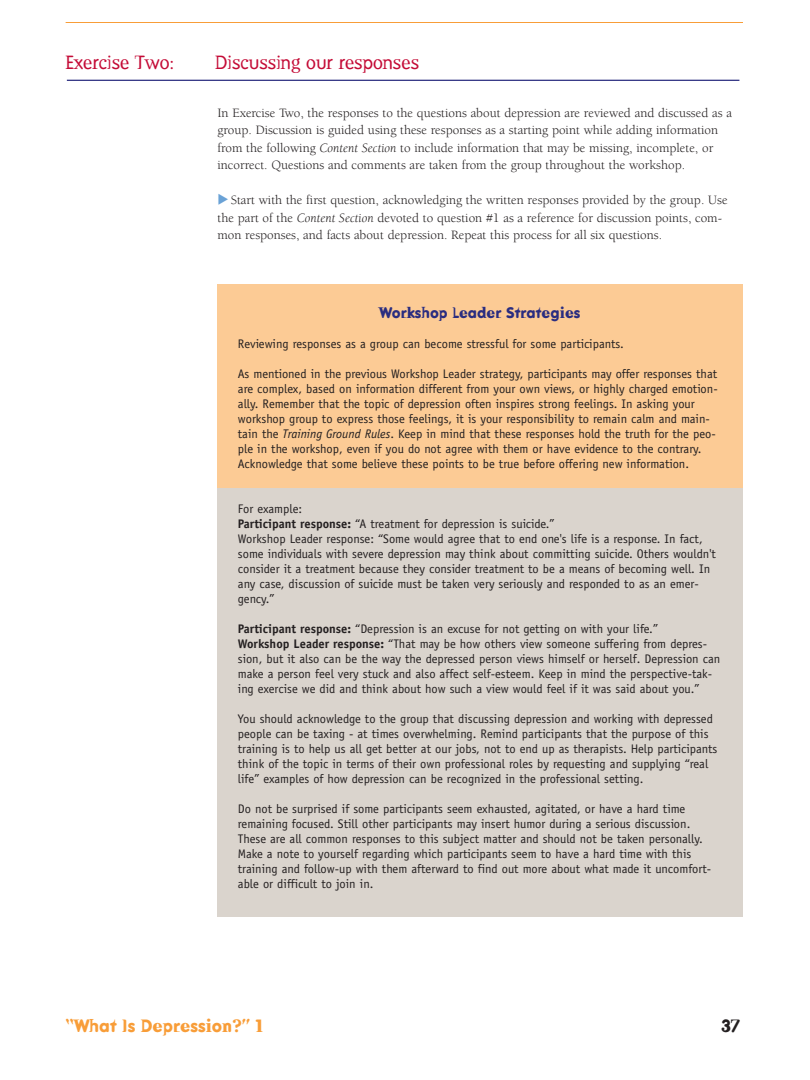
<style>
.page{position:relative;width:810px;height:1080px;background:#fff}
.page>*{position:absolute;margin:0;border:0;box-sizing:border-box;transform-origin:0 0}
.t1{font:18.75px "Dead History Roman";color:#c40c37}
.t2{font:700 17.5px "Dead History";color:#f89d38}
.t3{font:700 17.5px "Dead History";color:#231f20}
.t4{font:700 15px "Dead History";color:#2a2d80}
.t5{font:13.12px/17.5px "Berkeley";color:#231f20}
.t6{font:12.5px/15px "Officina Sans";color:#231f20}
.s1{font-style:italic}
.s2{font-weight:700}
</style>
<div class="page">
<div style="left:218px;top:291px;width:525px;height:626px;background:#dad4cd"></div>
<div style="left:218px;top:285px;width:525px;height:203px;background:#fccb95"></div>
<hr style="left:66px;top:22px;width:677px;height:1px;background:#f89d38">
<hr style="left:67px;top:80px;width:672px;height:1px;background:#2a2d80">
<h1 class="t1" style="left:66px;top:52px;width:111px">Exercise Two:</h1>
<h1 class="t1" style="left:215px;top:52px;width:205px">Discussing our responses</h1>
<p class="t5" style="left:218px;top:105px;width:516px">In Exercise Two, the responses to the questions about depression are reviewed and discussed as a group. Discussion is guided using these responses as a starting point while adding information from the following <span class="s1">Content Section</span> to include information that may be missing, incomplete, or incorrect. Questions and comments are taken from the group throughout the workshop.</p>
<p class="t5" style="left:218px;top:193px;width:512px;text-indent:13px">Start with the first question, acknowledging the written responses provided by the group. Use the part of the <span class="s1">Content Section</span> devoted to question #1 as a reference for discussion points, com&shy;mon responses, and facts about depression. Repeat this process for all six questions.</p>
<p class="t4" style="left:379px;top:304px;width:202px">Workshop Leader Strategies</p>
<p class="t6" style="left:238px;top:337px;width:387px">Reviewing responses as a group can become stressful for some participants.</p>
<p class="t6" style="left:238px;top:367px;width:481px">As mentioned in the previous Workshop Leader strategy, participants may offer responses that are complex, based on information different from your own views, or highly charged emotion&shy;ally. Remember that the topic of depression often inspires strong feelings. In asking your workshop group to express those feelings, it is your responsibility to remain calm and main&shy;tain the <span class="s1">Training Ground Rules</span>. Keep in mind that these responses hold the truth for the peo&shy;ple in the workshop, even if you do not agree with them or have evidence to the contrary.<br>Acknowledge that some believe these points to be true before offering new information.</p>
<p class="t6" style="left:238px;top:502px;width:479px">For example:<br><span class="s2">Participant response:</span> “A treatment for depression is suicide.”<br>Workshop Leader response: “Some would agree that to end one's life is a response. In fact, some individuals with severe depression may think about committing suicide. Others wouldn't consider it a treatment because they consider treatment to be a means of becoming well. In any case, discussion of suicide must be taken very seriously and responded to as an emer&shy;gency.”</p>
<p class="t6" style="left:238px;top:622px;width:484px"><span class="s2">Participant response:</span> “Depression is an excuse for not getting on with your life.”<br><span class="s2">Workshop Leader response:</span> “That may be how others view someone suffering from depres&shy;sion, but it also can be the way the depressed person views himself or herself. Depression can make a person feel very stuck and also affect self-esteem. Keep in mind the perspective-tak&shy;ing exercise we did and think about how such a view would feel if it was said about you.”</p>
<p class="t6" style="left:238px;top:712px;width:481px">You should acknowledge to the group that discussing depression and working with depressed people can be taxing - at times overwhelming. Remind participants that the purpose of this training is to help us all get better at our jobs, not to end up as therapists. Help participants think of the topic in terms of their own professional roles by requesting and supplying “real life” examples of how depression can be recognized in the professional setting.</p>
<p class="t6" style="left:238px;top:802px;width:475px">Do not be surprised if some participants seem exhausted, agitated, or have a hard time remaining focused. Still other participants may insert humor during a serious discussion.<br>These are all common responses to this subject matter and should not be taken personally.<br>Make a note to yourself regarding which participants seem to have a hard time with this training and follow-up with them afterward to find out more about what made it uncomfort&shy;able or difficult to join in.</p>
<h2 class="t2" style="left:66px;top:1016px;width:199px">“What Is Depression?” 1</h2>
<h2 class="t3" style="left:721px;top:1016px;width:20px">37</h2>
</div>
